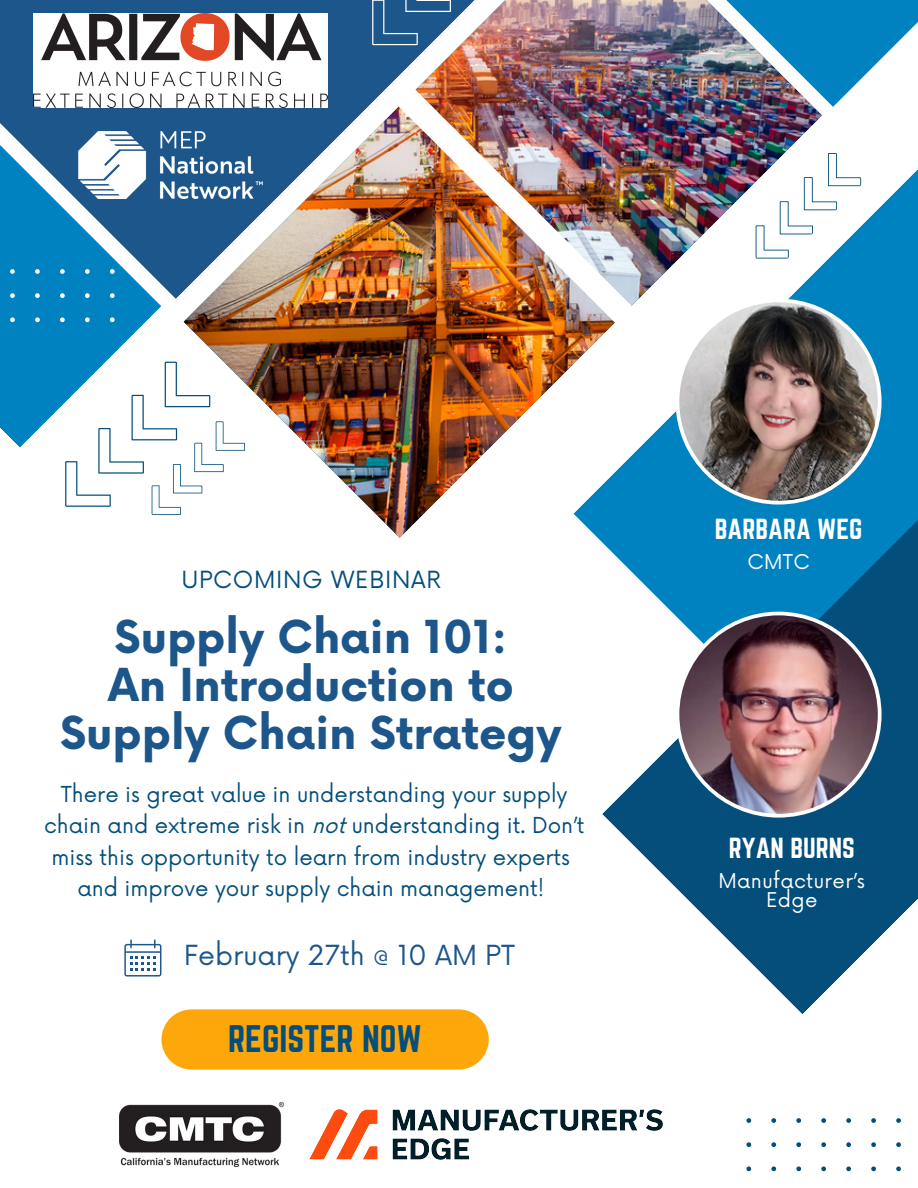
<style>
.page{position:relative;width:918px;height:1188px;background:#fff}
.page>*{position:absolute;margin:0;border:0;box-sizing:border-box;transform-origin:0 0}
.t1{font:700 44.25px/48.3px "Now";color:#1d568a;text-align:center}
.t2{font:33.6px "Norwester";color:#034e7b}
.t3{font:27px "Now";color:#1d568a}
.t4{font:25.35px "Norwester";color:#fff}
.t5{font:22.95px "Now";letter-spacing:.03em;color:#034e7b}
.t6{font:21.45px/31.5px "Now";color:#034e7b;text-align:center}
.t7{font:19.8px/19.2px "Now";letter-spacing:.02em;color:#fff;text-align:center}
.s1{font-style:italic}
</style>
<div class="page">
<img style="left:184px;top:0;width:636px;height:537px">
<svg style="left:0;top:0;width:161px;height:448px;background:#3282b2"></svg>
<svg style="left:602px;top:689px;width:316px;height:325px;fill:#034e7b"></svg>
<svg style="left:573px;top:113px;width:345px;height:576px"></svg>
<img style="left:619px;top:0;width:299px;height:107px">
<div style="left:161px;top:1009px;width:328px;height:61px;background:#fda70b;border-radius:30px"></div>
<img style="left:676px;top:612px;width:206px;height:206px">
<svg style="left:676px;top:299px;width:206px;height:206px;background:#727d84"></svg>
<svg style="left:739px;top:149px;width:126px;height:125px"></svg>
<svg style="left:350px;top:0;width:140px;height:68px"></svg>
<img style="left:368px;top:59px;width:291px;height:291px">
<div style="left:0;top:269px;width:115px;height:66px;background:#0082c0"></div>
<svg style="left:746px;top:1118px;width:155px;height:54px"></svg>
<img style="left:79px;top:131px;width:183px;height:67px">
<img style="left:309px;top:1110px;width:353px;height:49px">
<img style="left:119px;top:1102px;width:164px;height:64px">
<svg style="left:124px;top:939px;width:37px;height:38px"></svg>
<svg style="left:43px;top:356px;width:206px;height:173px"></svg>
<img style="left:34px;top:14px;width:294px;height:94px">
<h6 class="t5" style="left:181px;top:567px;width:261px">UPCOMING WEBINAR</h6>
<h6 class="t1" style="left:60px;top:615px;width:503px">Supply Chain 101:<br>An Introduction to<br>Supply Chain Strategy</h6>
<h6 class="t6" style="left:44px;top:779px;width:542px">There is great value in understanding your supply chain and extreme risk in <span class="s1">not</span>understanding it. Don’t miss this opportunity to learn from industry experts and improve your supply chain management!</h6>
<h1 class="t3" style="left:184px;top:940px;width:333px">February 27th @ 10 AM PT</h1>
<p class="t2" style="left:228px;top:1019px;width:195px">REGISTER NOW</p>
<p class="t4" style="left:715px;top:513px;width:149px">BARBARA WEG</p>
<p class="t7" style="left:747px;top:553px;width:64px">CMTC</p>
<h3 class="t4" style="left:729px;top:833px;width:127px">RYAN BURNS</h3>
<p class="t7" style="left:718px;top:872px;width:148px">Manufacturer’s<br>Edge</p>
</div>
